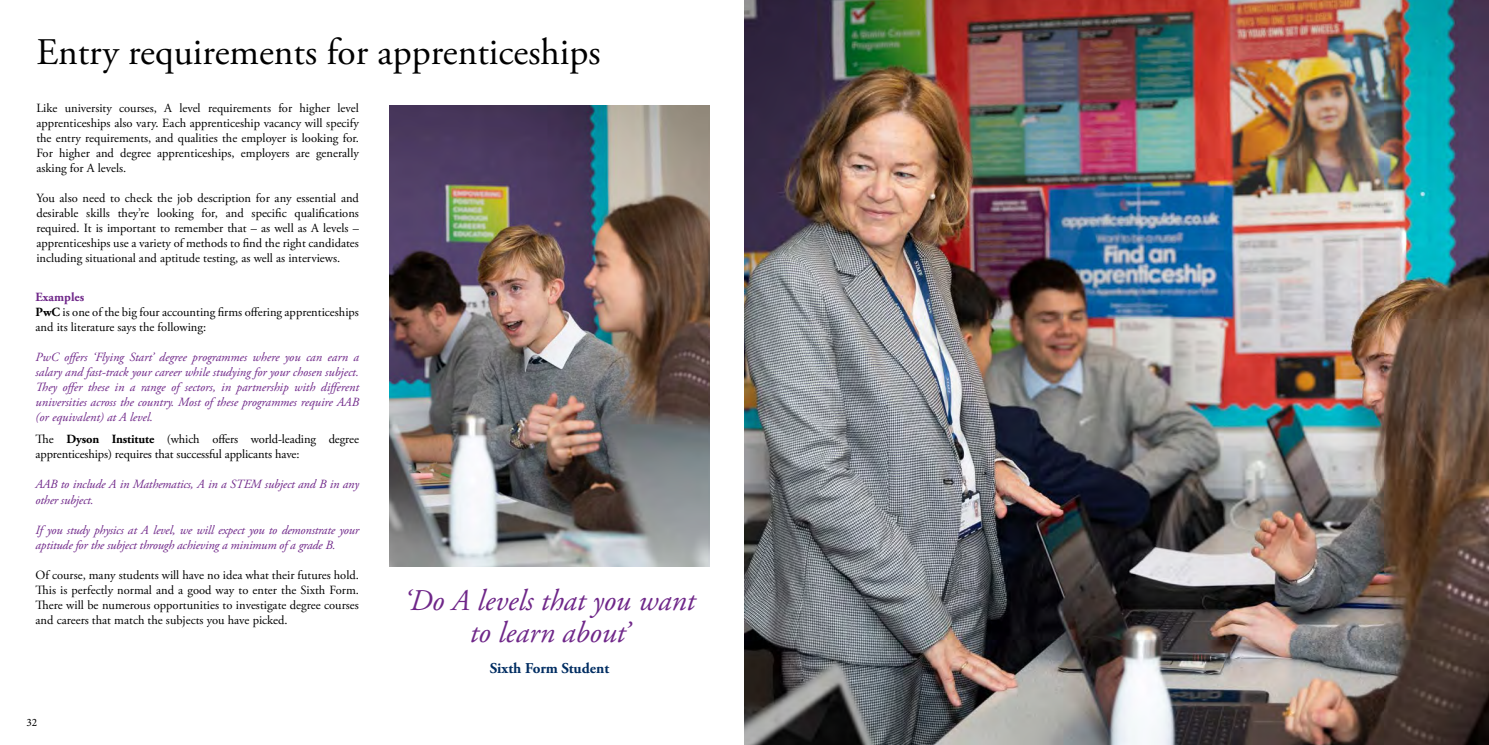
<style>
.page{position:relative;width:1489px;height:745px;background:#fff}
.page>*{position:absolute;margin:0;border:0;box-sizing:border-box;transform-origin:0 0}
.t1{font:37.5px "Adobe Garamond Pro";color:#000}
.t2{font:italic 30px "Adobe Garamond Pro";color:#6f2789}
.t3{font:700 15px "Adobe Garamond Pro";color:#002d62}
.Paragraph_Style_1{font:12.5px/15px "Adobe Garamond Pro";color:#000;text-align:justify}
.Paragraph_Style_1-2{font:italic 12.5px/15px "Adobe Garamond Pro";letter-spacing:-.01em;color:#6f2789}
.Paragraph_Style_1-3{font:700 12.5px "Adobe Garamond Pro";color:#6f2789}
.t4{font:11.25px "Minion Pro";color:#000}
.s1{font-weight:700}
</style>
<div class="page">
<img style="left:389px;top:105px;width:320px;height:461px">
<img style="left:744px;top:0;width:744px;height:744px">
<p class="t1" style="left:36px;top:30px;width:566px">Entry requirements for apprenticeships</p>
<p class="Paragraph_Style_1" style="left:36px;top:101px;width:324px">Like university courses, A level requirements for higher level apprenticeships also vary. Each apprenticeship vacancy will specify the entry requirements, and qualities the employer is looking for.<br>For higher and degree apprenticeships, employers are generally asking for A levels.</p>
<p class="Paragraph_Style_1" style="left:36px;top:191px;width:324px">You also need to check the job description for any essential and desirable skills they’re looking for, and specific qualifications required. It is important to remember that – as well as A levels – apprenticeships use a variety of methods to find the right candidates including situational and aptitude testing, as well as interviews.</p>
<p class="Paragraph_Style_1-3" style="left:36px;top:290px;width:50px">Examples</p>
<p class="Paragraph_Style_1" style="left:36px;top:305px;width:325px"><span class="s1">PwC</span> is one of the big four accounting firms offering apprenticeships and its literature says the following:</p>
<p class="Paragraph_Style_1-2" style="left:36px;top:350px;width:325px;text-align:justify">PwC offers ‘Flying Start’ degree programmes where you can earn a salary and fast-track your career while studying for your chosen subject.<br>They offer these in a range of sectors, in partnership with different universities across the country. Most of these programmes require AAB (or equivalent) at A level.</p>
<p class="Paragraph_Style_1" style="left:36px;top:432px;width:325px">The <span class="s1">Dyson Institute</span> (which offers world-leading degree apprenticeships) requires that successful applicants have:</p>
<p class="Paragraph_Style_1-2" style="left:36px;top:477px;width:325px">AAB to include A in Mathematics, A in a STEM subject and B in any other subject.</p>
<p class="Paragraph_Style_1-2" style="left:36px;top:522px;width:325px">If you study physics at A level, we will expect you to demonstrate your aptitude for the subject through achieving a minimum of a grade B.</p>
<p class="Paragraph_Style_1" style="left:36px;top:567px;width:325px">Of course, many students will have no idea what their futures hold.<br>This is perfectly normal and a good way to enter the Sixth Form.<br>There will be numerous opportunities to investigate degree courses and careers that match the subjects you have picked.</p>
<p class="t4" style="left:27px;top:714px;width:12px">32</p>
<p class="t2" style="left:404px;top:582px;width:292px">‘Do A levels that you want</p>
<p class="t2" style="left:470px;top:614px;width:160px">to learn about’</p>
<p class="t3" style="left:490px;top:659px;width:121px">Sixth Form Student</p>
</div>
